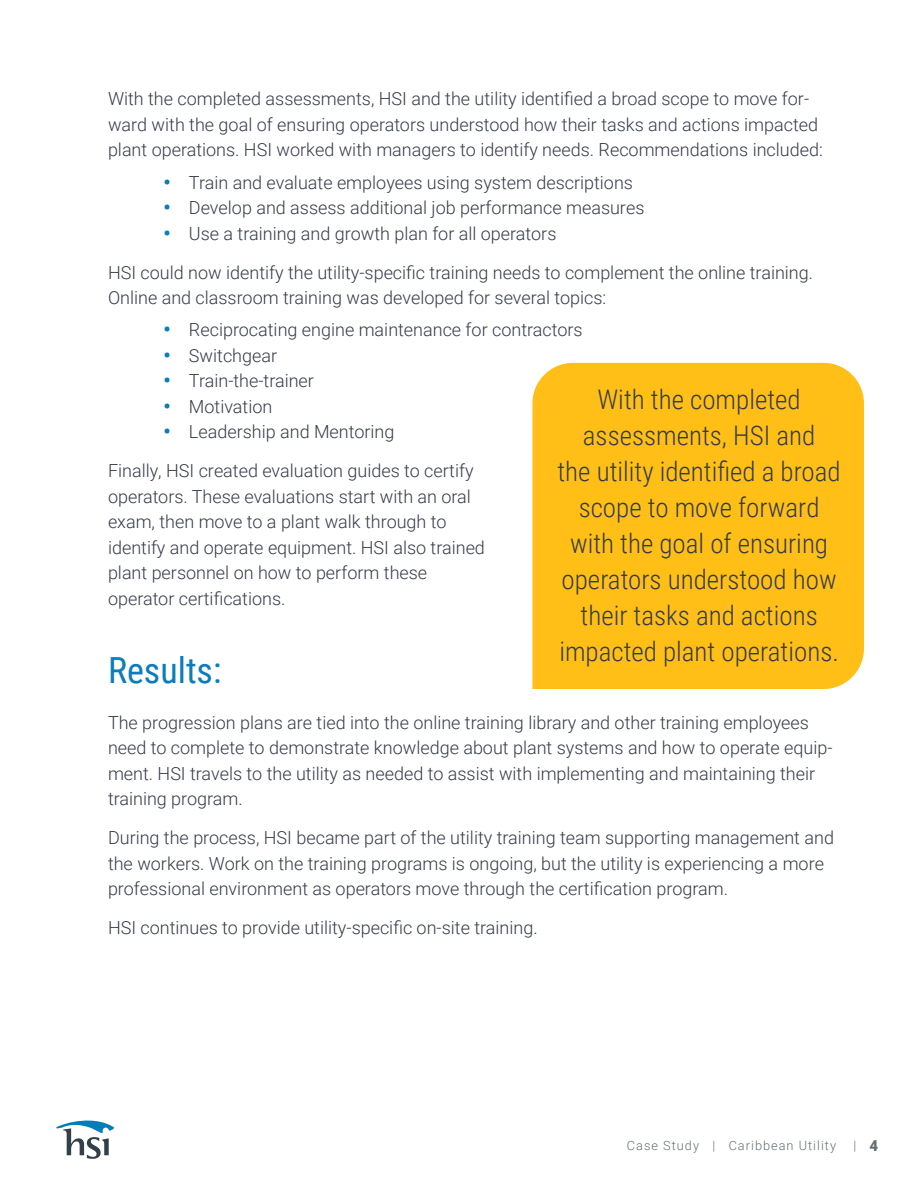
<style>
.page{position:relative;width:918px;height:1188px;background:#fff}
.page>*{position:absolute;margin:0;border:0;box-sizing:border-box;transform-origin:0 0}
.Subject_Headline{font:36px "Roboto Condensed";color:#0b7dbb}
.Subject_Headline-2{font:300 27px/36px "Roboto Condensed";color:#363b48;text-align:center}
.Text{font:300 18px/25.5px "Roboto";color:#363b48}
.t1{font:300 12.75px "Roboto";letter-spacing:.08em;color:#646f74}
.s1{font-weight:900;font-size:19.5px;color:#0b7dbb}
.s2{font-weight:900;font-size:15px}
</style>
<div class="page">
<svg style="left:56px;top:1120px;width:59px;height:39px"></svg>
<div style="left:532px;top:363px;width:332px;height:326px;background:#ffbf17"></div>
<p class="Text" style="left:108px;top:85px;width:716px">With the completed assessments, HSI and the utility identified a broad scope to move for&shy;ward with the goal of ensuring operators understood how their tasks and actions impacted plant operations. HSI worked with managers to identify needs. Recommendations included:</p>
<p class="Text" style="left:164px;top:169px;width:471px"><span class="s1">•</span> Train and evaluate employees using system descriptions</p>
<p class="Text" style="left:164px;top:194px;width:482px"><span class="s1">•</span> Develop and assess additional job performance measures</p>
<p class="Text" style="left:164px;top:220px;width:394px"><span class="s1">•</span> Use a training and growth plan for all operators</p>
<p class="Text" style="left:108px;top:259px;width:707px">HSI could now identify the utility-specific training needs to complement the online training.<br>Online and classroom training was developed for several topics:</p>
<p class="Text" style="left:164px;top:316px;width:421px"><span class="s1">•</span> Reciprocating engine maintenance for contractors</p>
<p class="Text" style="left:164px;top:342px;width:115px"><span class="s1">•</span> Switchgear</p>
<p class="Text" style="left:164px;top:367px;width:152px"><span class="s1">•</span> Train-the-trainer</p>
<p class="Text" style="left:164px;top:393px;width:110px"><span class="s1">•</span> Motivation</p>
<p class="Text" style="left:164px;top:418px;width:232px"><span class="s1">•</span> Leadership and Mentoring</p>
<p class="Text" style="left:108px;top:457px;width:379px">Finally, HSI created evaluation guides to certify operators. These evaluations start with an oral exam, then move to a plant walk through to identify and operate equipment. HSI also trained plant personnel on how to perform these operator certifications.</p>
<p class="Subject_Headline-2" style="left:557px;top:381px;width:285px">With the completed assessments, HSI and<br>the utility identified a broad scope to move forward with the goal of ensuring operators understood how their tasks and actions impacted plant operations.</p>
<p class="Subject_Headline" style="left:108px;top:645px;width:115px">Results:</p>
<p class="Text" style="left:108px;top:709px;width:726px">The progression plans are tied into the online training library and other training employees need to complete to demonstrate knowledge about plant systems and how to operate equip&shy;ment. HSI travels to the utility as needed to assist with implementing and maintaining their training program.</p>
<p class="Text" style="left:108px;top:824px;width:728px">During the process, HSI became part of the utility training team supporting management and the workers. Work on the training programs is ongoing, but the utility is experiencing a more professional environment as operators move through the certification program.</p>
<p class="Text" style="left:108px;top:914px;width:431px">HSI continues to provide utility-specific on-site training.</p>
<p class="t1" style="left:627px;top:1136px;width:211px">Case Study | Caribbean Utility</p>
<p class="t1" style="left:854px;top:1136px;width:26px">| <span class="s2">4</span></p>
</div>
